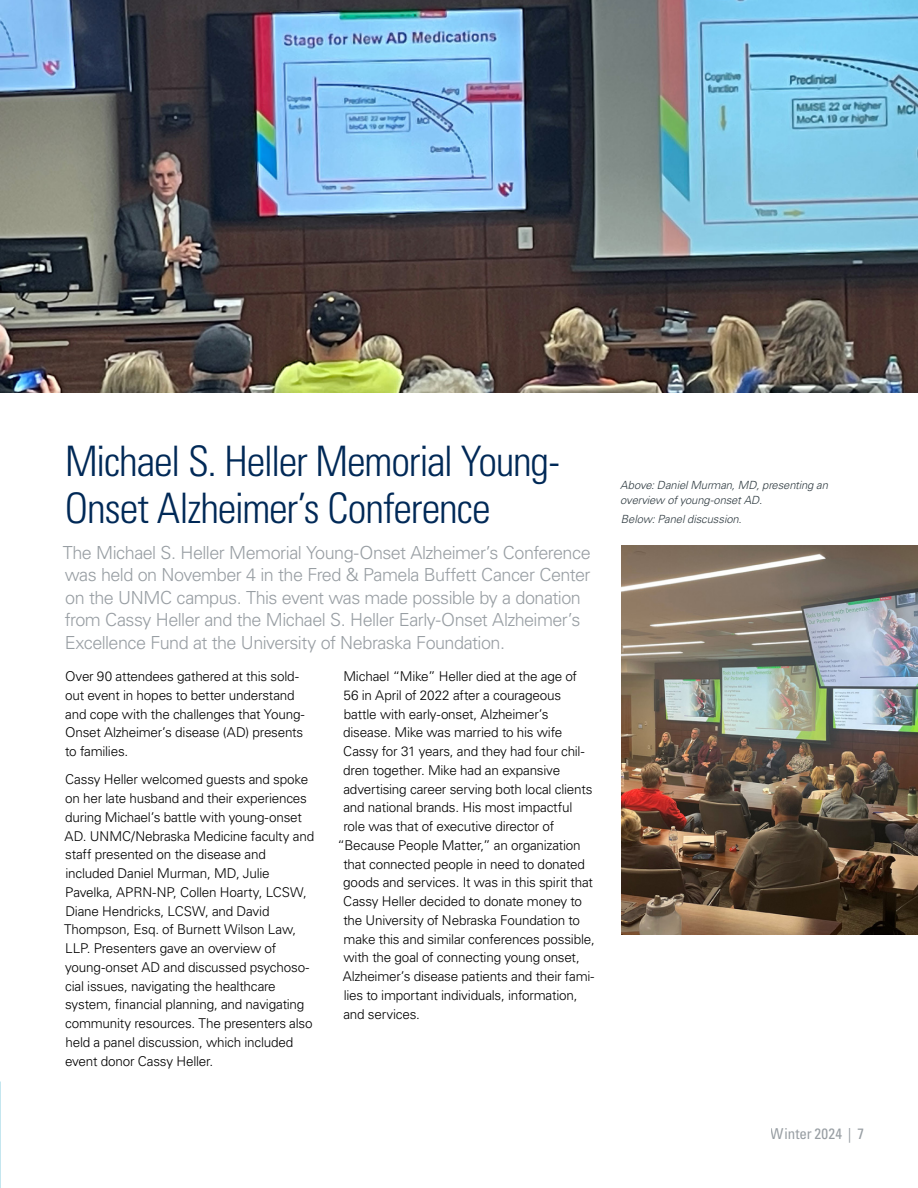
<style>
.page{position:relative;width:918px;height:1188px;background:#fff}
.page>*{position:absolute;margin:0;border:0;box-sizing:border-box;transform-origin:0 0}
.t1{font:300 condensed 42px/46.5px "Univers LT Std";letter-spacing:-.03em;color:#002957}
.t2{font:300 18px/22.5px "Univers LT Std";letter-spacing:-.03em;color:#989ea3}
.t3{font:condensed 15px "Univers LT Std";letter-spacing:.005em;color:#989ea3}
.t4{font:300 13.5px/18.8px "Univers LT Std";letter-spacing:-.015em;color:#000}
.t5{font:italic 300 11.25px/15px "Univers LT Std";letter-spacing:-.01em;color:#303c42}
</style>
<div class="page">
<img style="left:0;top:1081px;width:1px;height:107px">
<img style="left:0;top:0;width:918px;height:392px">
<img style="left:621px;top:545px;width:297px;height:389px">
<h1 class="t1" style="left:65px;top:438px;width:497px">Michael S. Heller Memorial Young-<br>Onset Alzheimer’s Conference</h1>
<p class="t2" style="left:63px;top:541px;width:530px">The Michael S. Heller Memorial Young-Onset Alzheimer’s Conference was held on November 4 in the Fred &amp; Pamela Buffett Cancer Center on the UNMC campus. This event was made possible by a donation from Cassy Heller and the Michael S. Heller Early-Onset Alzheimer’s Excellence Fund at the University of Nebraska Foundation.</p>
<p class="t4" style="left:65px;top:667px;width:241px">Over 90 attendees gathered at this sold&shy;out event in hopes to better understand and cope with the challenges that Young-Onset Alzheimer’s disease (AD) presents to families.</p>
<p class="t4" style="left:64px;top:770px;width:252px">Cassy Heller welcomed guests and spoke on her late husband and their experiences during Michael’s battle with young-onset AD. UNMC/Nebraska Medicine faculty and staff presented on the disease and included Daniel Murman, MD, Julie Pavelka, APRN-NP, Collen Hoarty, LCSW, Diane Hendricks, LCSW, and David Thompson, Esq. of Burnett Wilson Law, LLP. Presenters gave an overview of young-onset AD and discussed psychoso&shy;cial issues, navigating the healthcare system, financial planning, and navigating community resources. The presenters also held a panel discussion, which included event donor Cassy Heller.</p>
<p class="t4" style="left:343px;top:667px;width:235px">Michael “Mike” Heller died at the age of</p>
<p class="t4" style="left:343px;top:686px;width:219px">56 in April of 2022 after a courageous</p>
<p class="t4" style="left:344px;top:705px;width:206px">battle with early-onset, Alzheimer’s</p>
<p class="t4" style="left:343px;top:723px;width:220px">disease. Mike was married to his wife</p>
<p class="t4" style="left:343px;top:742px;width:243px">Cassy for 31 years, and they had four chil-</p>
<p class="t4" style="left:343px;top:761px;width:218px">dren together. Mike had an expansive</p>
<p class="t4" style="left:343px;top:780px;width:251px">advertising career serving both local clients</p>
<p class="t4" style="left:343px;top:798px;width:230px">and national brands. His most impactful</p>
<p class="t4" style="left:343px;top:817px;width:212px">role was that of executive director of</p>
<p class="t4" style="left:337px;top:836px;width:245px">“Because People Matter,” an organization</p>
<p class="t4" style="left:343px;top:855px;width:243px">that connected people in need to donated</p>
<p class="t4" style="left:343px;top:873px;width:251px">goods and services. It was in this spirit that</p>
<p class="t4" style="left:343px;top:892px;width:240px">Cassy Heller decided to donate money to</p>
<p class="t4" style="left:343px;top:911px;width:238px">the University of Nebraska Foundation to</p>
<p class="t4" style="left:344px;top:930px;width:253px">make this and similar conferences possible,</p>
<p class="t4" style="left:343px;top:948px;width:238px">with the goal of connecting young onset,</p>
<p class="t4" style="left:343px;top:967px;width:253px">Alzheimer’s disease patients and their fami-</p>
<p class="t4" style="left:344px;top:986px;width:235px">lies to important individuals, information,</p>
<p class="t4" style="left:343px;top:1005px;width:78px">and services.</p>
<p class="t5" style="left:620px;top:478px;width:209px">Above: Daniel Murman, MD, presenting an overview of young-onset AD.</p>
<p class="t5" style="left:621px;top:511px;width:122px">Below: Panel discussion.</p>
<p class="t3" style="left:771px;top:1125px;width:95px">Winter 2024 | 7</p>
</div>
